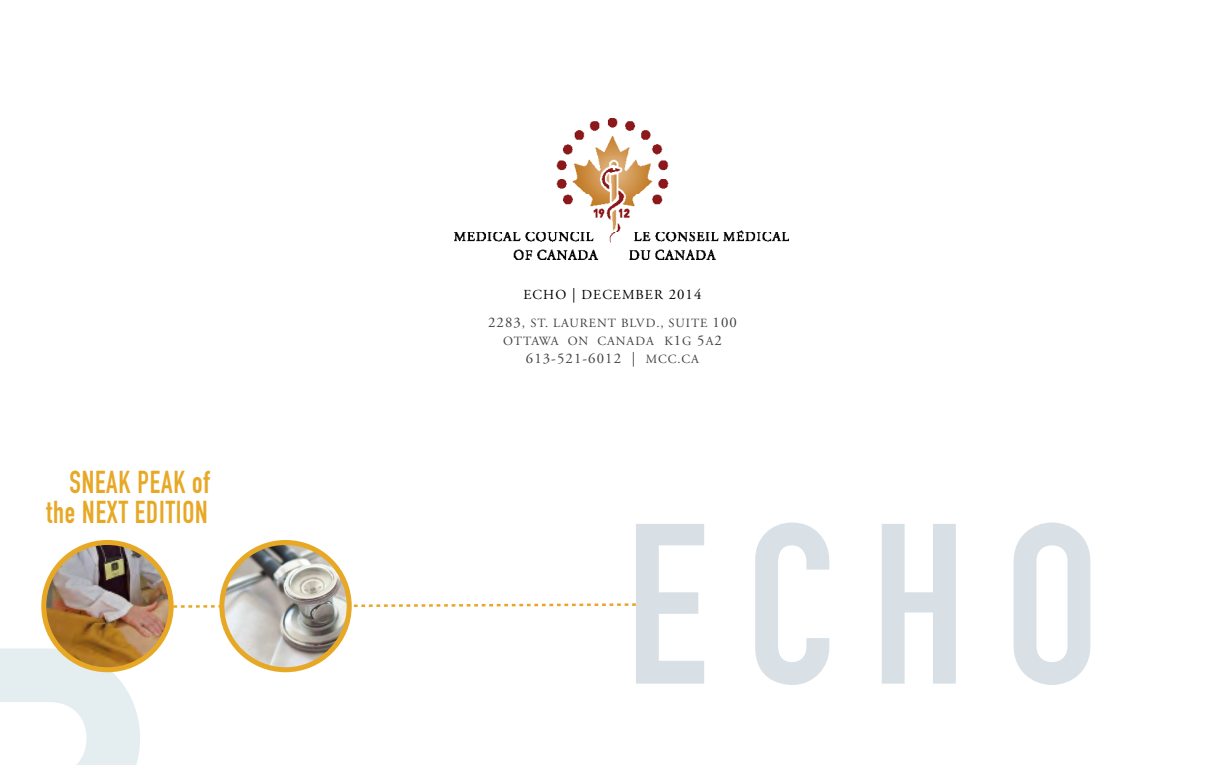
<style>
.page{position:relative;width:1225px;height:765px;background:#fff}
.page>*{position:absolute;margin:0;border:0;box-sizing:border-box;transform-origin:0 0}
.t1{font:31.25px/30px "DIN Engschrift Std";letter-spacing:.03em;color:#e7a825;text-align:right;scale:.9 1}
.t2{font:14.75px "Adobe Garamond Pro";letter-spacing:.075em;color:#414042}
.t3{font:13.75px "Adobe Garamond Pro";letter-spacing:.075em;color:#000}
.t4{font:12.5px/18.4px "Adobe Garamond Pro";letter-spacing:.075em;color:#414042;text-align:center}
.s1{font-size:14.75px}
.s2{font-size:12.88px}
.s3{font-size:12.5px}
</style>
<div class="page">
<svg style="left:0;top:522px;width:829px;height:243px"></svg>
<svg style="left:881px;top:522px;width:209px;height:163px"></svg>
<img style="left:454px;top:119px;width:334px;height:140px">
<h1 class="t1" style="left:47px;top:467px;width:183px">SNEAK PEAK of the NEXT EDITION</h1>
<p class="t3" style="left:523px;top:286px;width:179px">ECHO <span class="s1">|</span> DECEMBER <span class="s1">2014</span></p>
<p class="t4" style="left:488px;top:314px;width:250px"><span class="s1">2283</span><span class="s2">,</span> ST. LAURENT BLVD., SUITE <span class="s1">100<br></span>OTTAWA ON CANADA K<span class="s1">1</span>G <span class="s1">5</span>A<span class="s1">2</span></p>
<p class="t2" style="left:526px;top:350px;width:174px">613-521-6012 | <span class="s3">MCC.CA</span></p>
</div>
